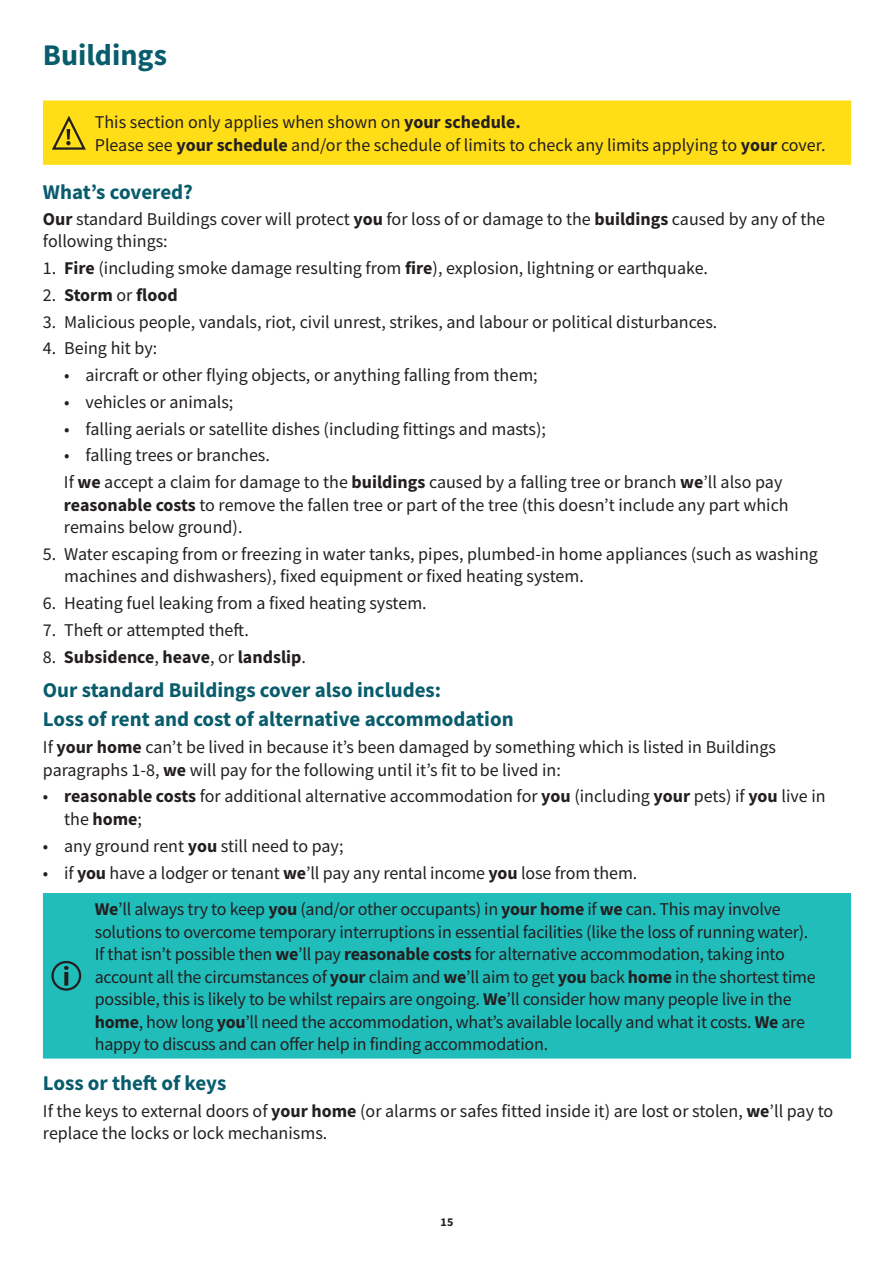
<style>
.page{position:relative;width:894px;height:1264px;background:#fff}
.page>*{position:absolute;margin:0;border:0;box-sizing:border-box;transform-origin:0 0}
.t1{font:700 30px "Source Sans Pro";color:#085c6c}
.t2{font:700 21px/29.7px "Source Sans Pro";color:#085c6c}
.t3{font:18px/22.5px "Source Sans Pro";color:#231f20}
.t4{font:700 18px "Source Sans Pro";color:#231f20}
.t5{font:700 12px "Source Sans Pro";color:#231f20}
.s1{font-weight:700}
.s2{font-weight:400}
</style>
<div class="page">
<div style="left:43px;top:100px;width:808px;height:65px;background:#ffdd17"></div>
<svg style="left:50px;top:115px;width:38px;height:36px"></svg>
<div style="left:43px;top:893px;width:808px;height:165px;background:#21bdbb"></div>
<svg style="left:64px;top:972px;width:4px;height:13px"></svg>
<svg style="left:64px;top:966px;width:5px;height:4px"></svg>
<div style="left:51px;top:961px;width:30px;height:29px;border:2px solid #231f20;border-radius:50%"></div>
<h1 class="t1" style="left:43px;top:35px;width:125px">Buildings</h1>
<p class="t3" style="left:95px;top:111px;width:732px">This section only applies when shown on <span class="s1">your schedule.<br></span>Please see <span class="s1">your schedule</span> and/or the schedule of limits to check any limits applying to <span class="s1">your</span> cover.</p>
<p class="t2" style="left:43px;top:177px;width:152px">What’s covered?</p>
<p class="t3" style="left:43px;top:207px;width:783px"><span class="s1">Our</span> standard Buildings cover will protect <span class="s1">you</span> for loss of or damage to the <span class="s1">buildings</span> caused by any of the following things:</p>
<p class="t3" style="left:43px;top:257px;width:666px">1. <span class="s1">Fire</span> (including smoke damage resulting from <span class="s1">fire</span>), explosion, lightning or earthquake.</p>
<p class="t4" style="left:43px;top:283px;width:136px"><span class="s2">2.</span> Storm <span class="s2">or</span> flood</p>
<p class="t3" style="left:43px;top:310px;width:676px">3. Malicious people, vandals, riot, civil unrest, strikes, and labour or political disturbances.</p>
<p class="t3" style="left:43px;top:337px;width:116px">4. Being hit by:</p>
<p class="t3" style="left:64px;top:364px;width:475px">• aircraft or other flying objects, or anything falling from them;</p>
<p class="t3" style="left:64px;top:390px;width:171px">• vehicles or animals;</p>
<p class="t3" style="left:64px;top:417px;width:483px">• falling aerials or satellite dishes (including fittings and masts);</p>
<p class="t3" style="left:64px;top:442px;width:720px;line-height:26.7px">• falling trees or branches.<br>If <span class="s1">we</span> accept a claim for damage to the <span class="s1">buildings</span> caused by a falling tree or branch <span class="s1">we</span>’ll also pay</p>
<p class="t3" style="left:64px;top:493px;width:726px"><span class="s1">reasonable costs</span> to remove the fallen tree or part of the tree (this doesn’t include any part which remains below ground).</p>
<p class="t3" style="left:64px;top:542px;width:755px;text-indent:-21px">5. Water escaping from or freezing in water tanks, pipes, plumbed-in home appliances (such as washing machines and dishwashers), fixed equipment or fixed heating system.</p>
<p class="t3" style="left:43px;top:592px;width:385px">6. Heating fuel leaking from a fixed heating system.</p>
<p class="t3" style="left:43px;top:618px;width:207px">7. Theft or attempted theft.</p>
<p class="t4" style="left:43px;top:644px;width:264px"><span class="s2">8.</span> Subsidence<span class="s2">,</span> heave<span class="s2">, or</span> landslip<span class="s2">.</span></p>
<p class="t2" style="left:43px;top:674px;width:472px">Our standard Buildings cover also includes:<br>Loss of rent and cost of alternative accommodation</p>
<p class="t3" style="left:43px;top:736px;width:734px">If <span class="s1">your home</span> can’t be lived in because it’s been damaged by something which is listed in Buildings paragraphs 1-8, <span class="s1">we</span> will pay for the following until it’s fit to be lived in:</p>
<p class="t3" style="left:64px;top:785px;width:763px;text-indent:-21px">• <span class="s1">reasonable costs</span> for additional alternative accommodation for <span class="s1">you</span> (including <span class="s1">your</span> pets) if <span class="s1">you</span> live in the <span class="s1">home</span>;</p>
<p class="t3" style="left:43px;top:834px;width:302px">• any ground rent <span class="s1">you</span> still need to pay;</p>
<p class="t3" style="left:95px;top:854px;width:687px;line-height:36.5px;text-indent:-52px">• if <span class="s1">you</span> have a lodger or tenant <span class="s1">we</span>’ll pay any rental income <span class="s1">you</span> lose from them.<br><span class="s1">We</span>’ll always try to keep <span class="s1">you</span> (and/or other occupants) in <span class="s1">your home</span> if <span class="s1">we</span> can. This may involve</p>
<p class="t3" style="left:95px;top:920px;width:722px">solutions to overcome temporary interruptions in essential facilities (like the loss of running water).<br>If that isn’t possible then <span class="s1">we</span>’ll pay <span class="s1">reasonable costs</span> for alternative accommodation, taking into account all the circumstances of <span class="s1">your</span> claim and <span class="s1">we</span>’ll aim to get <span class="s1">you</span> back <span class="s1">home</span> in the shortest time possible, this is likely to be whilst repairs are ongoing. <span class="s1">We</span>’ll consider how many people live in the <span class="s1">home</span>, how long <span class="s1">you</span>’ll need the accommodation, what’s available locally and what it costs. <span class="s1">We</span> are happy to discuss and can offer help in finding accommodation.</p>
<p class="t2" style="left:43px;top:1068px;width:185px">Loss or theft of keys</p>
<p class="t3" style="left:43px;top:1099px;width:792px">If the keys to external doors of <span class="s1">your home</span> (or alarms or safes fitted inside it) are lost or stolen, <span class="s1">we</span>’ll pay to replace the locks or lock mechanisms.</p>
<p class="t5" style="left:441px;top:1213px;width:14px">15</p>
</div>
